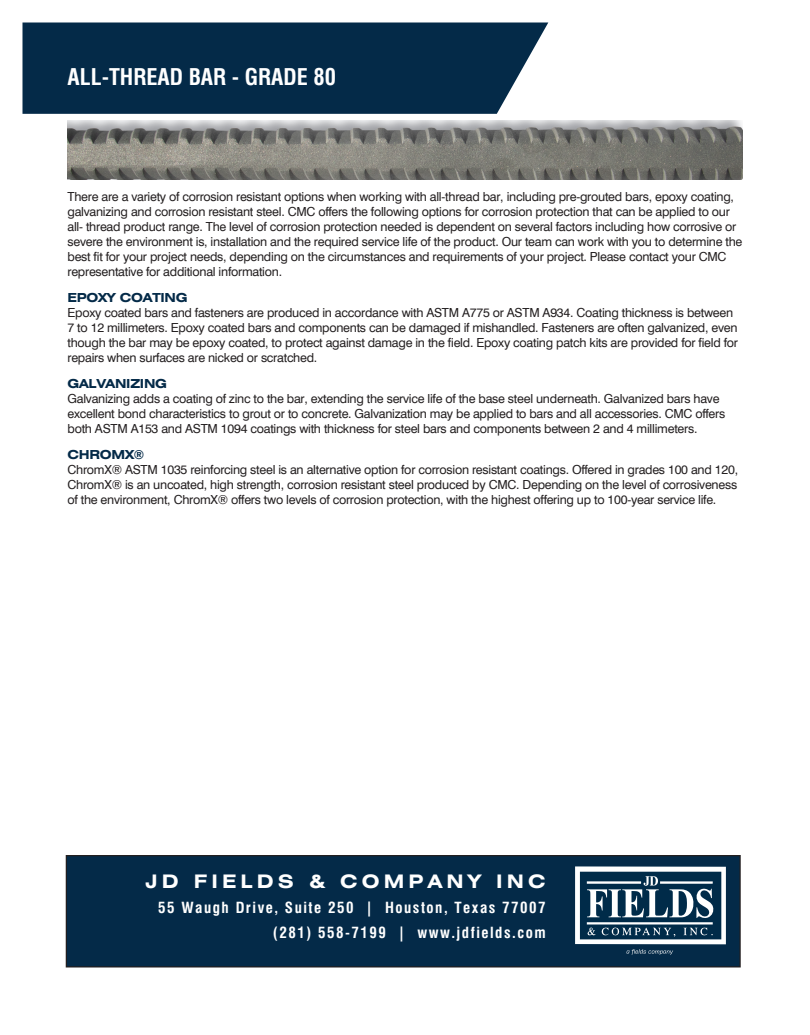
<style>
.page{position:relative;width:810px;height:1035px;background:#fff}
.page>*{position:absolute;margin:0;border:0;box-sizing:border-box;transform-origin:0 0}
.t1{font:700 condensed 22.5px "Swiss 721 BT";color:#fff}
.t2{font:700 expanded 18.75px "Swiss 721 BT";letter-spacing:.22em;color:#fff}
.t3{font:700 condensed 15px "Swiss 721 BT";letter-spacing:.1em;color:#fff}
.t4{font:12.5px/15px "Swiss 721 BT";letter-spacing:-.02em;color:#231f20}
.t5{font:700 expanded 12.5px "Swiss 721 BT";letter-spacing:-.02em;color:#042a48}
</style>
<div class="page">
<div style="left:66px;top:856px;width:674px;height:111px;background:#042a48"></div>
<div style="left:66px;top:855px;width:675px;height:113px;border:1px solid #231f20"></div>
<svg style="left:575px;top:866px;width:151px;height:89px"></svg>
<svg style="left:22px;top:22px;width:526px;height:92px;background:#123552"></svg>
<img style="left:68px;top:121px;width:674px;height:58px">
<p class="t1" style="left:68px;top:63px;width:270px">ALL-THREAD BAR - GRADE 80</p>
<p class="t4" style="left:68px;top:189px;width:676px">There are a variety of corrosion resistant options when working with all-thread bar, including pre-grouted bars, epoxy coating, galvanizing and corrosion resistant steel. CMC offers the following options for corrosion protection that can be applied to our all- thread product range. The level of corrosion protection needed is dependent on several factors including how corrosive or severe the environment is, installation and the required service life of the product. Our team can work with you to determine the best fit for your project needs, depending on the circumstances and requirements of your project. Please contact your CMC representative for additional information.</p>
<p class="t5" style="left:68px;top:290px;width:122px">EPOXY COATING</p>
<p class="t4" style="left:68px;top:305px;width:672px">Epoxy coated bars and fasteners are produced in accordance with ASTM A775 or ASTM A934. Coating thickness is between 7 to 12 millimeters. Epoxy coated bars and components can be damaged if mishandled. Fasteners are often galvanized, even though the bar may be epoxy coated, to protect against damage in the field. Epoxy coating patch kits are provided for field for repairs when surfaces are nicked or scratched.</p>
<p class="t5" style="left:68px;top:376px;width:101px">GALVANIZING</p>
<p class="t4" style="left:68px;top:391px;width:659px">Galvanizing adds a coating of zinc to the bar, extending the service life of the base steel underneath. Galvanized bars have excellent bond characteristics to grout or to concrete. Galvanization may be applied to bars and all accessories. CMC offers both ASTM A153 and ASTM 1094 coatings with thickness for steel bars and components between 2 and 4 millimeters.</p>
<p class="t5" style="left:68px;top:447px;width:78px">CHROMX®</p>
<p class="t4" style="left:68px;top:462px;width:672px;text-align:justify">ChromX® ASTM 1035 reinforcing steel is an alternative option for corrosion resistant coatings. Offered in grades 100 and 120, ChromX® is an uncoated, high strength, corrosion resistant steel produced by CMC. Depending on the level of corrosiveness of the environment, ChromX® offers two levels of corrosion protection, with the highest offering up to 100-year service life.</p>
<p class="t2" style="left:145px;top:870px;width:402px">JD FIELDS &amp; COMPANY INC</p>
<p class="t3" style="left:158px;top:899px;width:389px">55 Waugh Drive, Suite 250 | Houston, Texas 77007</p>
<p class="t3" style="left:273px;top:924px;width:274px">(281) 558-7199 | www.jdfields.com</p>
</div>
